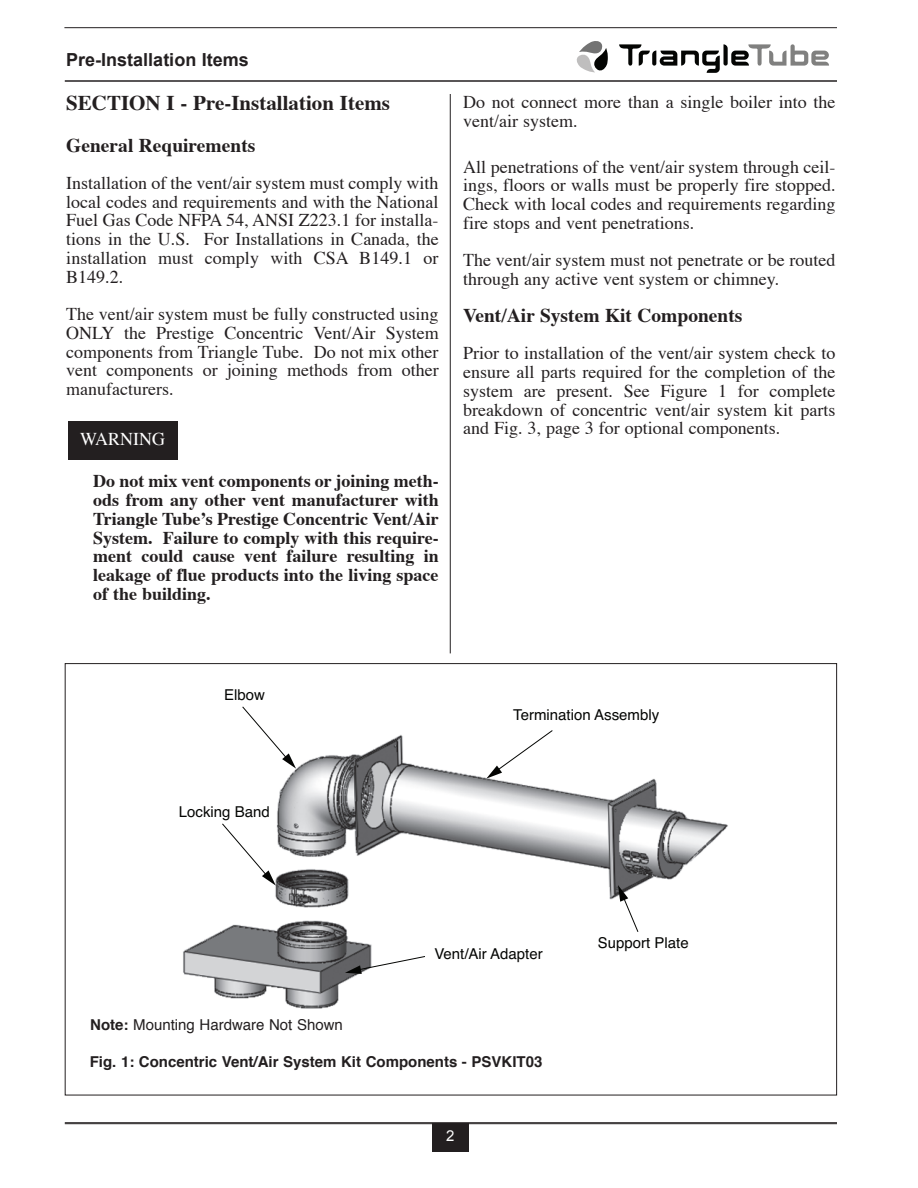
<style>
.page{position:relative;width:918px;height:1188px;background:#fff}
.page>*{position:absolute;margin:0;border:0;box-sizing:border-box;transform-origin:0 0}
.t1{font:700 21px "Times";color:#231f20}
.t2{font:700 19.5px "Times";color:#231f20}
.t3{font:18px/18.8px "Times";color:#231f20;text-align:justify}
.t4{font:700 18px/18.8px "Times";color:#231f20;text-align:justify}
.t5{font:700 18px "Arial";color:#231f20}
.t6{font:18px "Times";color:#fff}
.t7{font:15px "Helvetica";color:#040503}
.t8{font:700 15px "Helvetica";color:#231f20}
.t9{font:15px "Helvetica";color:#231f20}
.t10{font:15px "Arial";color:#fff}
.s1{font-weight:700}
</style>
<div class="page">
<hr style="left:64px;top:27px;width:773px;height:1px;background:#231f20">
<hr style="left:65px;top:1122px;width:772px;height:1px;background:#231f20">
<hr style="left:65px;top:1123px;width:772px;height:1px;background:#231f20">
<div style="left:432px;top:1123px;width:37px;height:29px;background:#231f20"></div>
<hr style="left:65px;top:80px;width:772px;height:2px;background:#231f20">
<div style="left:68px;top:421px;width:109px;height:39px;background:#231f20"></div>
<hr style="left:450px;top:94px;width:1px;height:559px;background:#231f20">
<svg style="left:619px;top:44px;width:210px;height:29px"></svg>
<svg style="left:577px;top:41px;width:31px;height:32px"></svg>
<img style="left:183px;top:735px;width:545px;height:274px">
<svg style="left:486px;top:730px;width:67px;height:49px"></svg>
<svg style="left:242px;top:706px;width:54px;height:63px"></svg>
<svg style="left:221px;top:823px;width:55px;height:63px"></svg>
<svg style="left:345px;top:956px;width:81px;height:18px"></svg>
<svg style="left:618px;top:885px;width:21px;height:48px"></svg>
<p class="t5" style="left:66px;top:50px;width:184px">Pre-Installation Items</p>
<p class="t1" style="left:66px;top:94px;width:325px">SECTION I - Pre-Installation Items</p>
<p class="t2" style="left:66px;top:137px;width:191px">General Requirements</p>
<p class="t3" style="left:66px;top:175px;width:374px">Installation of the vent/air system must comply with local codes and requirements and with the National Fuel Gas Code NFPA 54, ANSI Z223.1 for installa&shy;tions in the U.S. For Installations in Canada, the installation must comply with CSA B149.1 or B149.2.</p>
<p class="t3" style="left:66px;top:306px;width:374px">The vent/air system must be fully constructed using ONLY the Prestige Concentric Vent/Air System components from Triangle Tube. Do not mix other vent components or joining methods from other manufacturers.</p>
<p class="t6" style="left:80px;top:431px;width:86px">WARNING</p>
<p class="t4" style="left:93px;top:473px;width:347px">Do not mix vent components or joining meth&shy;ods from any other vent manufacturer with Triangle Tube’s Prestige Concentric Vent/Air System. Failure to comply with this require&shy;ment could cause vent failure resulting in leakage of flue products into the living space of the building.</p>
<p class="t3" style="left:463px;top:94px;width:374px">Do not connect more than a single boiler into the vent/air system.</p>
<p class="t3" style="left:463px;top:159px;width:374px">All penetrations of the vent/air system through ceil&shy;ings, floors or walls must be properly fire stopped.<br>Check with local codes and requirements regarding fire stops and vent penetrations.</p>
<p class="t3" style="left:463px;top:253px;width:374px">The vent/air system must not penetrate or be routed through any active vent system or chimney.</p>
<p class="t2" style="left:463px;top:307px;width:281px">Vent/Air System Kit Components</p>
<p class="t3" style="left:463px;top:346px;width:374px">Prior to installation of the vent/air system check to ensure all parts required for the completion of the system are present. See Figure 1 for complete breakdown of concentric vent/air system kit parts and Fig. 3, page 3 for optional components.</p>
<p class="t7" style="left:224px;top:683px;width:42px">Elbow</p>
<p class="t7" style="left:179px;top:800px;width:92px">Locking Band</p>
<p class="t7" style="left:513px;top:704px;width:147px">Termination Assembly</p>
<p class="t9" style="left:90px;top:1019px;width:254px"><span class="s1">Note:</span> Mounting Hardware Not Shown</p>
<p class="t7" style="left:434px;top:942px;width:110px">Vent/Air Adapter</p>
<p class="t8" style="left:90px;top:1056px;width:454px">Fig. 1: Concentric Vent/Air System Kit Components - PSVKIT03</p>
<p class="t10" style="left:446px;top:1128px;width:10px">2</p>
<p class="t7" style="left:598px;top:931px;width:92px">Support Plate</p>
</div>
